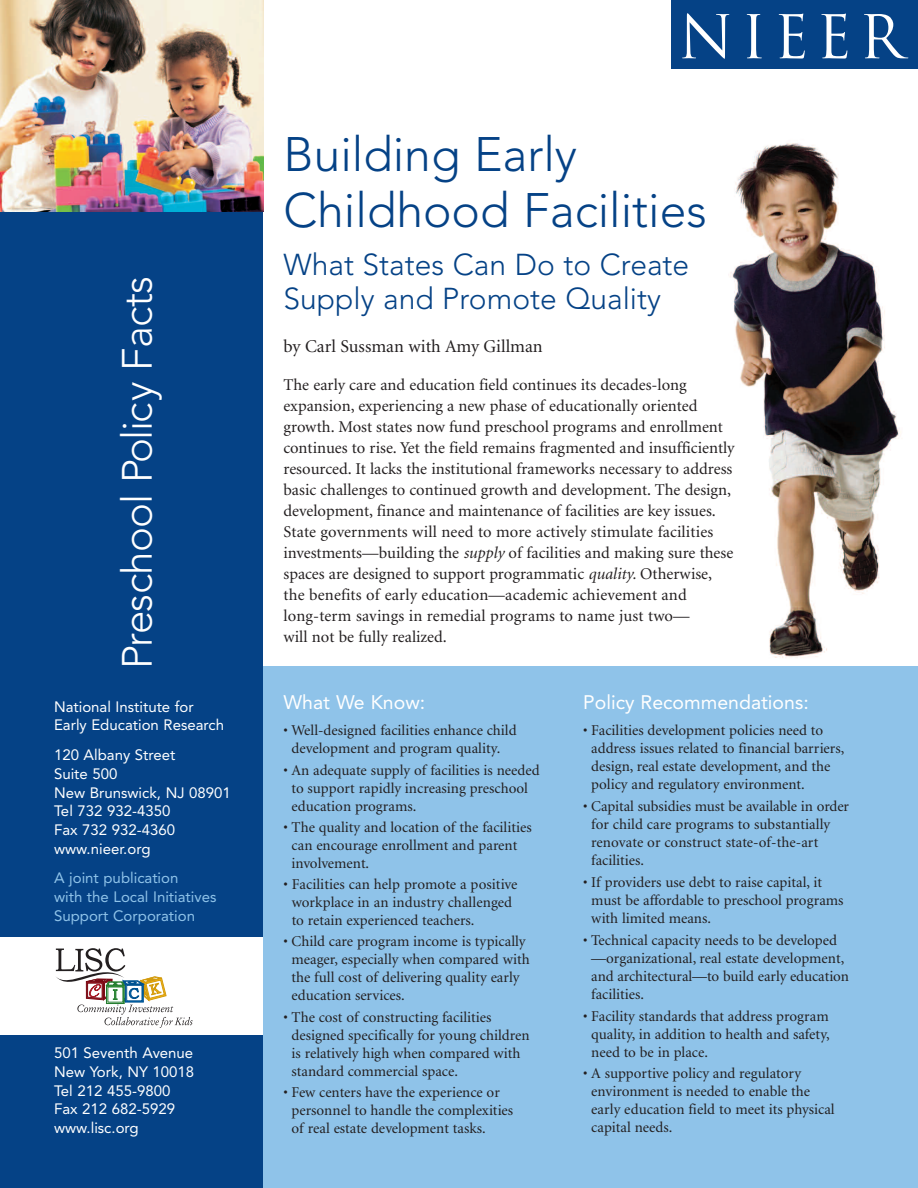
<style>
.page{position:relative;width:918px;height:1188px;background:#fff}
.page>*{position:absolute;margin:0;border:0;box-sizing:border-box;transform-origin:0 0}
.t1{font:58.65px "Trajan";letter-spacing:.115em;color:#fff}
.t2{font:300 48px/55.5px "Avenir";color:#054286}
.t3{font:300 42px "Avenir";letter-spacing:-.015em;color:#fff}
.t4{font:300 30px/34.5px "Avenir";color:#054286}
.t5{font:19.5px "Avenir";color:#fff}
.t6{font:18px "Minion";color:#231f20}
.t7{font:16.5px/21px "Minion";color:#231f20}
.t8{font:15px/18px "Minion";color:#231f20}
.t9{font:15px/18.8px "Avenir";color:#fff}
.t10{font:15px/18.8px "Avenir";color:#8fc3e9}
.s1{font-style:italic}
</style>
<div class="page">
<img style="left:728px;top:143px;width:173px;height:515px">
<div style="left:0;top:667px;width:918px;height:521px;background:#8fc3e9"></div>
<div style="left:671px;top:0;width:247px;height:69px;background:#054286"></div>
<div style="left:0;top:0;width:263px;height:1188px;background:#054286"></div>
<img style="left:0;top:0;width:263px;height:212px">
<div style="left:0;top:937px;width:263px;height:98px;background:#fff"></div>
<svg style="left:55px;top:948px;width:138px;height:80px"></svg>
<h3 class="t3" style="left:120px;top:669px;width:395px;rotate:-90deg">Preschool Policy Facts</h3>
<p class="t9" style="left:54px;top:698px;width:172px">National Institute for<br>Early Education Research</p>
<p class="t9" style="left:54px;top:747px;width:178px">120 Albany Street<br>Suite 500<br>New Brunswick, NJ 08901<br>Tel 732 932-4350<br>Fax 732 932-4360 www.nieer.org</p>
<p class="t10" style="left:54px;top:870px;width:164px">A joint publication<br>with the Local Initiatives<br>Support Corporation</p>
<p class="t9" style="left:54px;top:1045px;width:142px">501 Seventh Avenue<br>New York, NY 10018<br>Tel 212 455-9800<br>Fax 212 682-5929 www.lisc.org</p>
<h1 class="t1" style="left:678px;top:4px;width:226px">NIEER</h1>
<h2 class="t2" style="left:284px;top:131px;width:425px">Building Early<br>Childhood Facilities</h2>
<h3 class="t4" style="left:284px;top:250px;width:407px">What States Can Do to Create<br>Supply and Promote Quality</h3>
<p class="t6" style="left:284px;top:339px;width:261px">by Carl Sussman with Amy Gillman</p>
<p class="t7" style="left:283px;top:375px;width:453px">The early care and education field continues its decades-long expansion, experiencing a new phase of educationally oriented growth. Most states now fund preschool programs and enrollment continues to rise. Yet the field remains fragmented and insufficiently resourced. It lacks the institutional frameworks necessary to address basic challenges to continued growth and development. The design, development, finance and maintenance of facilities are key issues.<br>State governments will need to more actively stimulate facilities investments—building the <span class="s1">supply</span> of facilities and making sure these spaces are designed to support programmatic <span class="s1">quality.</span> Otherwise, the benefits of early education—academic achievement and long-term savings in remedial programs to name just two—<br>will not be fully realized.</p>
<h3 class="t5" style="left:284px;top:695px;width:143px">What We Know:</h3>
<p class="t8" style="left:284px;top:723px;width:235px;text-align:center">• Well-designed facilities enhance child development and program quality.</p>
<p class="t8" style="left:292px;top:762px;width:250px;text-indent:-8px">• An adequate supply of facilities is needed to support rapidly increasing preschool education programs.</p>
<p class="t8" style="left:292px;top:819px;width:242px;text-indent:-8px">• The quality and location of the facilities can encourage enrollment and parent involvement.</p>
<p class="t8" style="left:292px;top:877px;width:227px;text-indent:-8px">• Facilities can help promote a positive workplace in an industry challenged to retain experienced teachers.</p>
<p class="t8" style="left:292px;top:934px;width:240px;text-indent:-8px">• Child care program income is typically meager, especially when compared with the full cost of delivering quality early education services.</p>
<p class="t8" style="left:292px;top:1009px;width:239px;text-indent:-8px">• The cost of constructing facilities designed specifically for young children is relatively high when compared with standard commercial space.</p>
<p class="t8" style="left:292px;top:1084px;width:223px;text-indent:-8px">• Few centers have the experience or personnel to handle the complexities of real estate development tasks.</p>
<h3 class="t5" style="left:583px;top:695px;width:227px">Policy Recommendations:</h3>
<p class="t8" style="left:591px;top:723px;width:255px;text-indent:-8px">• Facilities development policies need to address issues related to financial barriers, design, real estate development, and the policy and regulatory environment.</p>
<p class="t8" style="left:591px;top:799px;width:259px;text-indent:-8px">• Capital subsidies must be available in order for child care programs to substantially renovate or construct state-of-the-art facilities.</p>
<p class="t8" style="left:591px;top:874px;width:254px;text-indent:-8px">• If providers use debt to raise capital, it must be affordable to preschool programs with limited means.</p>
<p class="t8" style="left:591px;top:932px;width:259px;text-indent:-8px">• Technical capacity needs to be developed —organizational, real estate development, and architectural—to build early education facilities.</p>
<p class="t8" style="left:591px;top:1008px;width:240px;text-align:justify;text-indent:-8px">• Facility standards that address program quality, in addition to health and safety, need to be in place.</p>
<p class="t8" style="left:591px;top:1066px;width:245px;text-indent:-8px">• A supportive policy and regulatory environment is needed to enable the early education field to meet its physical capital needs.</p>
</div>
